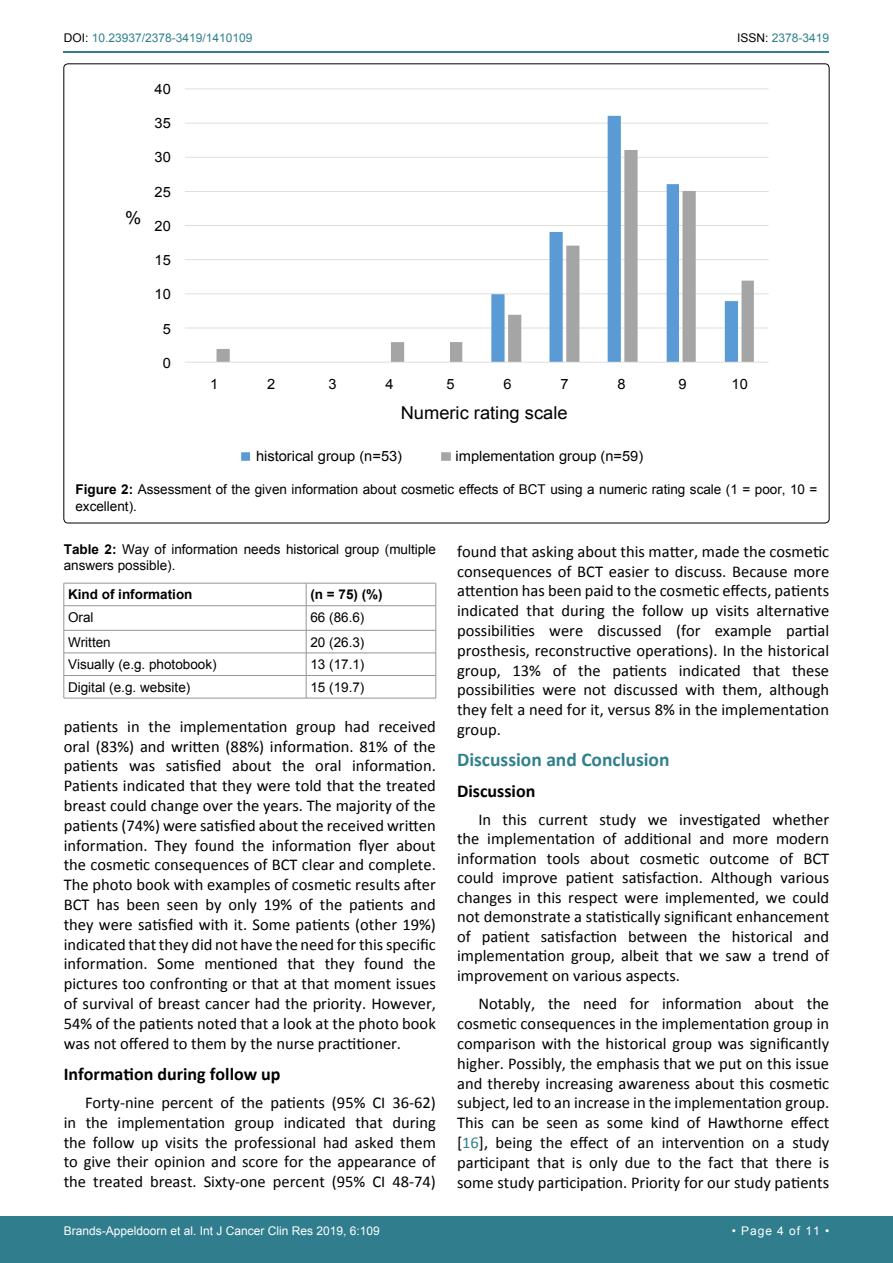
<style>
.page{position:relative;width:893px;height:1263px;background:#fff}
.page>*{position:absolute;margin:0;border:0;box-sizing:border-box;transform-origin:0 0}
.t1{font:700 19.5px "Calibri";color:#30808d}
.t2{font:700 18px "Calibri";color:#000}
.t3{font:17.7px "Arial";color:#000}
.t4{font:16.5px/19.8px "Calibri";color:#000;text-align:justify}
.t5{font:14.25px "Arial";color:#000}
.t6{font:13.5px/16.2px "Arial";color:#000}
.t7{font:700 13.5px "Arial";color:#000}
.t8{font:12px "Arial";color:#fff}
.t9{font:12px "Arial";color:#30808d}
.s1{color:#000}
.s2{font-weight:700}
.s3{color:#30808d}
</style>
<div class="page">
<hr style="left:64px;top:51px;width:765px;height:2px;background:#30808d">
<div style="left:0;top:1217px;width:893px;height:46px;background:#307d8d"></div>
<img style="left:185px;top:88px;width:584px;height:373px">
<div style="left:452px;top:444px;width:214px;height:25px;background:#fff"></div>
<div style="left:252px;top:444px;width:165px;height:25px;background:#fff"></div>
<div style="left:163px;top:368px;width:597px;height:67px;background:#fff"></div>
<hr style="left:64px;top:583px;width:242px;height:1px;background:#939598">
<hr style="left:306px;top:583px;width:130px;height:1px;background:#939598">
<hr style="left:64px;top:605px;width:242px;height:1px;background:#939598">
<hr style="left:306px;top:605px;width:130px;height:1px;background:#939598">
<hr style="left:64px;top:630px;width:242px;height:1px;background:#939598">
<hr style="left:306px;top:630px;width:130px;height:1px;background:#939598">
<hr style="left:64px;top:653px;width:242px;height:1px;background:#939598">
<hr style="left:306px;top:653px;width:130px;height:1px;background:#939598">
<hr style="left:64px;top:675px;width:242px;height:1px;background:#939598">
<svg style="left:64px;top:583px;width:1px;height:115px"></svg>
<hr style="left:306px;top:675px;width:130px;height:1px;background:#939598">
<svg style="left:306px;top:583px;width:1px;height:115px"></svg>
<svg style="left:436px;top:583px;width:1px;height:115px"></svg>
<hr style="left:64px;top:698px;width:242px;height:1px;background:#939598">
<hr style="left:306px;top:698px;width:130px;height:1px;background:#939598">
<p class="t9" style="left:64px;top:30px;width:190px"><span class="s1">DOI:</span> 10.23937/2378-3419/1410109</p>
<p class="t9" style="left:737px;top:30px;width:94px"><span class="s1">ISSN:</span> 2378-3419</p>
<p class="t3" style="left:125px;top:207px;width:18px">%</p>
<p class="t5" style="left:155px;top:80px;width:18px">40</p>
<p class="t5" style="left:155px;top:114px;width:18px">35</p>
<p class="t5" style="left:155px;top:148px;width:18px">30</p>
<p class="t5" style="left:155px;top:182px;width:18px">25</p>
<p class="t5" style="left:155px;top:217px;width:18px">20</p>
<p class="t5" style="left:155px;top:251px;width:18px">15</p>
<p class="t5" style="left:155px;top:285px;width:18px">10</p>
<p class="t5" style="left:163px;top:319px;width:10px">5</p>
<p class="t5" style="left:163px;top:354px;width:10px">0</p>
<p class="t5" style="left:210px;top:375px;width:10px">1</p>
<p class="t5" style="left:267px;top:375px;width:10px">2</p>
<p class="t5" style="left:328px;top:375px;width:10px">3</p>
<p class="t5" style="left:385px;top:375px;width:10px">4</p>
<p class="t5" style="left:446px;top:375px;width:10px">5</p>
<p class="t5" style="left:503px;top:375px;width:10px">6</p>
<p class="t5" style="left:560px;top:375px;width:10px">7</p>
<p class="t5" style="left:617px;top:375px;width:10px">8</p>
<p class="t5" style="left:679px;top:375px;width:10px">9</p>
<p class="t5" style="left:731px;top:375px;width:18px">10</p>
<p class="t3" style="left:401px;top:401px;width:168px">Numeric rating scale</p>
<p class="t5" style="left:256px;top:447px;width:148px">historical group (n=53)</p>
<p class="t5" style="left:456px;top:447px;width:189px">implementation group (n=59)</p>
<p class="t6" style="left:75px;top:482px;width:743px"><span class="s2">Figure 2:</span> Assessment of the given information about cosmetic effects of BCT using a numeric rating scale (1 = poor, 10 = excellent).</p>
<p class="t6" style="left:64px;top:541px;width:374px"><span class="s2">Table 2:</span> Way of information needs historical group (multiple answers possible).</p>
<p class="t7" style="left:68px;top:586px;width:126px">Kind of information</p>
<p class="t7" style="left:310px;top:586px;width:74px">(n = 75) (%)</p>
<p class="t6" style="left:68px;top:609px;width:27px">Oral</p>
<p class="t6" style="left:310px;top:609px;width:56px">66 (86.6)</p>
<p class="t6" style="left:68px;top:634px;width:44px">Written</p>
<p class="t6" style="left:310px;top:634px;width:56px">20 (26.3)</p>
<p class="t6" style="left:68px;top:656px;width:150px">Visually (e.g. photobook)</p>
<p class="t6" style="left:310px;top:656px;width:56px">13 (17.1)</p>
<p class="t6" style="left:68px;top:679px;width:124px">Digital (e.g. website)</p>
<p class="t6" style="left:310px;top:679px;width:56px">15 (19.7)</p>
<p class="t4" style="left:457px;top:541px;width:374px">found that asking about this matter, made the cosmetic consequences of BCT easier to discuss. Because more attention has been paid to the cosmetic effects, patients indicated that during the follow up visits alternative possibilities were discussed (for example partial prosthesis, reconstructive operations). In the historical group, 13% of the patients indicated that these possibilities were not discussed with them, although they felt a need for it, versus 8% in the implementation group.</p>
<p class="t1" style="left:457px;top:747px;width:214px">Discussion and Conclusion</p>
<p class="t2" style="left:457px;top:779px;width:80px">Discussion</p>
<p class="t4" style="left:457px;top:810px;width:374px;text-indent:21px">In this current study we investigated whether the implementation of additional and more modern information tools about cosmetic outcome of BCT could improve patient satisfaction. Although various changes in this respect were implemented, we could not demonstrate a statistically significant enhancement of patient satisfaction between the historical and implementation group, albeit that we saw a trend of improvement on various aspects.</p>
<p class="t4" style="left:457px;top:994px;width:374px;text-indent:21px">Notably, the need for information about the cosmetic consequences in the implementation group in comparison with the historical group was significantly higher. Possibly, the emphasis that we put on this issue and thereby increasing awareness about this cosmetic subject, led to an increase in the implementation group.<br>This can be seen as some kind of Hawthorne effect [<span class="s3">16</span>], being the effect of an intervention on a study participant that is only due to the fact that there is some study participation. Priority for our study patients</p>
<p class="t4" style="left:64px;top:716px;width:374px">patients in the implementation group had received oral (83%) and written (88%) information. 81% of the patients was satisfied about the oral information.<br>Patients indicated that they were told that the treated breast could change over the years. The majority of the patients (74%) were satisfied about the received written information. They found the information flyer about the cosmetic consequences of BCT clear and complete.<br>The photo book with examples of cosmetic results after BCT has been seen by only 19% of the patients and they were satisfied with it. Some patients (other 19%) indicated that they did not have the need for this specific information. Some mentioned that they found the pictures too confronting or that at that moment issues of survival of breast cancer had the priority. However, 54% of the patients noted that a look at the photo book was not offered to them by the nurse practitioner.</p>
<p class="t2" style="left:64px;top:1062px;width:218px">Information during follow up</p>
<p class="t4" style="left:64px;top:1092px;width:374px;text-indent:21px">Forty-nine percent of the patients (95% CI 36-62) in the implementation group indicated that during the follow up visits the professional had asked them to give their opinion and score for the appearance of the treated breast. Sixty-one percent (95% CI 48-74)</p>
<p class="t8" style="left:64px;top:1223px;width:318px">Brands-Appeldoorn et al. Int J Cancer Clin Res 2019, 6:109</p>
<p class="t8" style="left:732px;top:1223px;width:99px">• Page 4 of 11 •</p>
</div>
